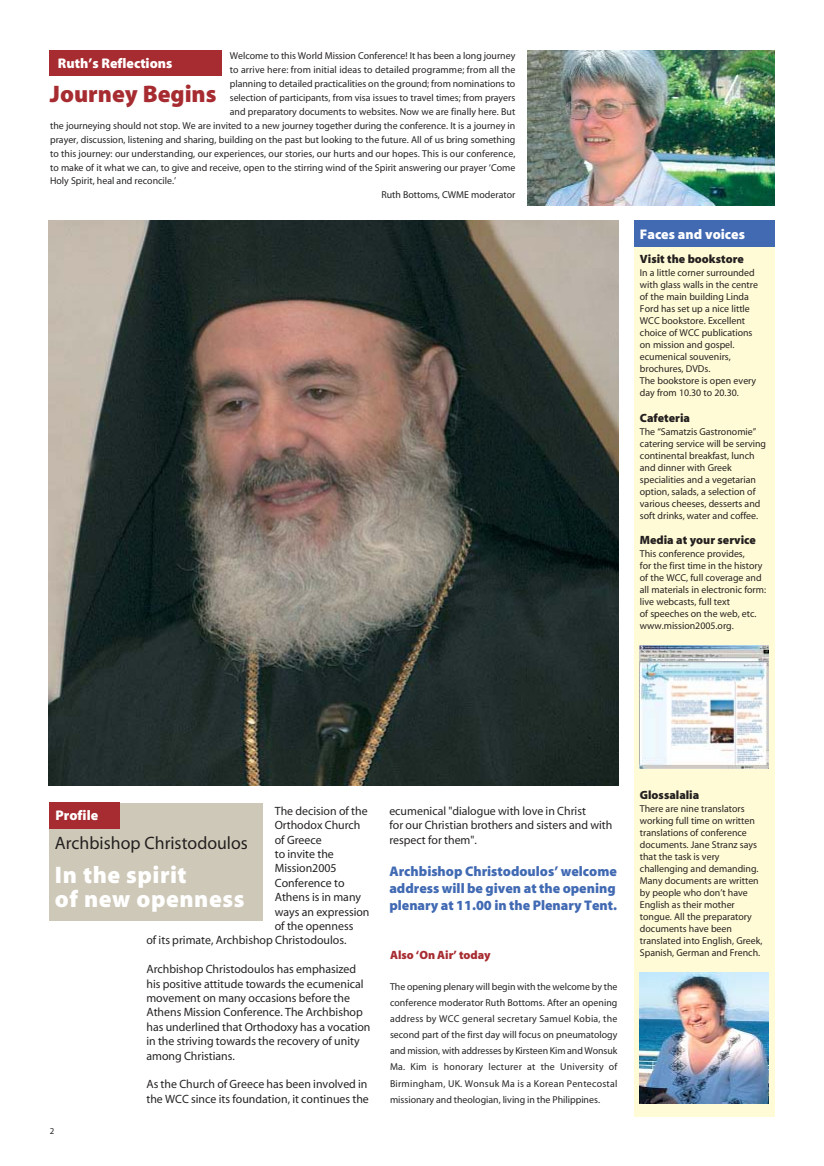
<style>
.page{position:relative;width:824px;height:1166px;background:#fff}
.page>*{position:absolute;margin:0;border:0;box-sizing:border-box;transform-origin:0 0}
.t1{font:700 24px/24px "Myriad Greek";letter-spacing:.025em;color:#fff}
.t2{font:700 24px "Myriad Greek";color:#a72c31}
.t3{font:18px "Myriad Greek";color:#231f1f}
.t4{font:700 14px/16.8px "Myriad Greek";color:#416ab3;text-align:justify}
.t5{font:700 14px "Myriad Greek";color:#fff}
.t6{font:12px/14.4px "Myriad Greek";color:#231f1f}
.t7{font:700 12px "Myriad Greek";color:#231f1f}
.t8{font:700 12px "Myriad Greek";color:#a72c31}
.t9{font:10px/12px "Myriad Greek";color:#231f1f}
.t10{font:9px "Myriad Greek";color:#231f1f}
</style>
<div class="page">
<img style="left:48px;top:50px;width:727px;height:1067px">
<p class="t9" style="left:230px;top:51px;width:287px">Welcome to this World Mission Conference! It has been a long journey</p>
<p class="t9" style="left:230px;top:65px;width:287px">to arrive here: from initial ideas to detailed programme; from all the</p>
<p class="t9" style="left:230px;top:79px;width:287px">planning to detailed practicalities on the ground; from nominations to</p>
<p class="t9" style="left:230px;top:92px;width:287px">selection of participants, from visa issues to travel times; from prayers</p>
<p class="t9" style="left:230px;top:106px;width:287px">and preparatory documents to websites. Now we are finally here. But</p>
<p class="t9" style="left:50px;top:120px;width:467px">the journeying should not stop. We are invited to a new journey together during the conference. It is a journey in</p>
<p class="t9" style="left:50px;top:134px;width:467px">prayer, discussion, listening and sharing, building on the past but looking to the future. All of us bring something</p>
<p class="t9" style="left:50px;top:148px;width:467px">to this journey: our understanding, our experiences, our stories, our hurts and our hopes. This is our conference,</p>
<p class="t9" style="left:50px;top:162px;width:467px">to make of it what we can, to give and receive, open to the stirring wind of the Spirit answering our prayer ‘Come</p>
<p class="t9" style="left:50px;top:176px;width:128px">Holy Spirit, heal and reconcile.’</p>
<p class="t9" style="left:381px;top:190px;width:136px">Ruth Bottoms, CWME moderator</p>
<h3 class="t5" style="left:58px;top:58px;width:116px">Ruth’s Reflections</h3>
<h1 class="t2" style="left:50px;top:86px;width:168px">Journey Begins</h1>
<h3 class="t5" style="left:640px;top:229px;width:107px">Faces and voices</h3>
<p class="t7" style="left:640px;top:255px;width:105px">Visit the bookstore</p>
<p class="t9" style="left:640px;top:268px;width:120px">In a little corner surrounded with glass walls in the centre of the main building Linda<br>Ford has set up a nice little<br>WCC bookstore. Excellent choice of WCC publications on mission and gospel. ecumenical souvenirs, brochures, DVDs.<br>The bookstore is open every day from 10.30 to 20.30.</p>
<p class="t7" style="left:640px;top:414px;width:52px">Cafeteria</p>
<p class="t9" style="left:640px;top:426px;width:128px">The “Samatzis Gastronomie” catering service will be serving continental breakfast, lunch and dinner with Greek specialities and a vegetarian option, salads, a selection of various cheeses, desserts and soft drinks, water and coffee.</p>
<p class="t7" style="left:640px;top:536px;width:118px">Media at your service</p>
<p class="t9" style="left:640px;top:548px;width:128px">This conference provides,<br>for the first time in the history of the WCC, full coverage and all materials in electronic form: live webcasts, full text<br>of speeches on the web, etc. www.mission2005.org.</p>
<p class="t6" style="left:275px;top:804px;width:94px">The decision of the</p>
<p class="t6" style="left:275px;top:819px;width:87px">Orthodox Church</p>
<p class="t6" style="left:275px;top:833px;width:48px">of Greece</p>
<p class="t6" style="left:275px;top:848px;width:61px">to invite the</p>
<p class="t6" style="left:275px;top:862px;width:63px">Mission2005</p>
<p class="t6" style="left:275px;top:876px;width:71px">Conference to</p>
<p class="t6" style="left:275px;top:891px;width:88px">Athens is in many</p>
<p class="t6" style="left:275px;top:905px;width:96px">ways an expression</p>
<p class="t6" style="left:275px;top:920px;width:80px">of the openness</p>
<p class="t6" style="left:146px;top:934px;width:202px">of its primate, Archbishop Christodoulos.</p>
<p class="t6" style="left:146px;top:963px;width:226px">Archbishop Christodoulos has emphasized his positive attitude towards the ecumenical movement on many occasions before the Athens Mission Conference. The Archbishop has underlined that Orthodoxy has a vocation in the striving towards the recovery of unity among Christians.</p>
<p class="t6" style="left:146px;top:1078px;width:224px">As the Church of Greece has been involved in the WCC since its foundation, it continues the</p>
<h3 class="t5" style="left:56px;top:811px;width:44px">Profile</h3>
<h2 class="t3" style="left:55px;top:837px;width:194px">Archbishop Christodoulos</h2>
<h1 class="t1" style="left:55px;top:865px;width:191px">In the spirit<br>of new openness</h1>
<p class="t10" style="left:50px;top:1128px;width:6px">2</p>
<p class="t6" style="left:389px;top:804px;width:224px">ecumenical "dialogue with love in Christ<br>for our Christian brothers and sisters and with respect for them".</p>
<h3 class="t4" style="left:389px;top:864px;width:229px">Archbishop Christodoulos’ welcome address will be given at the opening plenary at 11.00 in the Plenary Tent.</h3>
<p class="t8" style="left:390px;top:951px;width:102px">Also ‘On Air’ today</p>
<p class="t9" style="left:390px;top:979px;width:229px;line-height:16.1px;text-align:justify">The opening plenary will begin with the welcome by the conference moderator Ruth Bottoms. After an opening address by WCC general secretary Samuel Kobia, the second part of the first day will focus on pneumatology and mission, with addresses by Kirsteen Kim and Wonsuk Ma. Kim is honorary lecturer at the University of Birmingham, UK. Wonsuk Ma is a Korean Pentecostal missionary and theologian, living in the Philippines.</p>
<p class="t7" style="left:640px;top:790px;width:61px">Glossalalia</p>
<p class="t9" style="left:640px;top:803px;width:124px">There are nine translators working full time on written translations of conference documents. Jane Stranz says that the task is very challenging and demanding.<br>Many documents are written by people who don’t have<br>English as their mother tongue. All the preparatory documents have been translated into English, Greek,<br>Spanish, German and French.</p>
</div>
